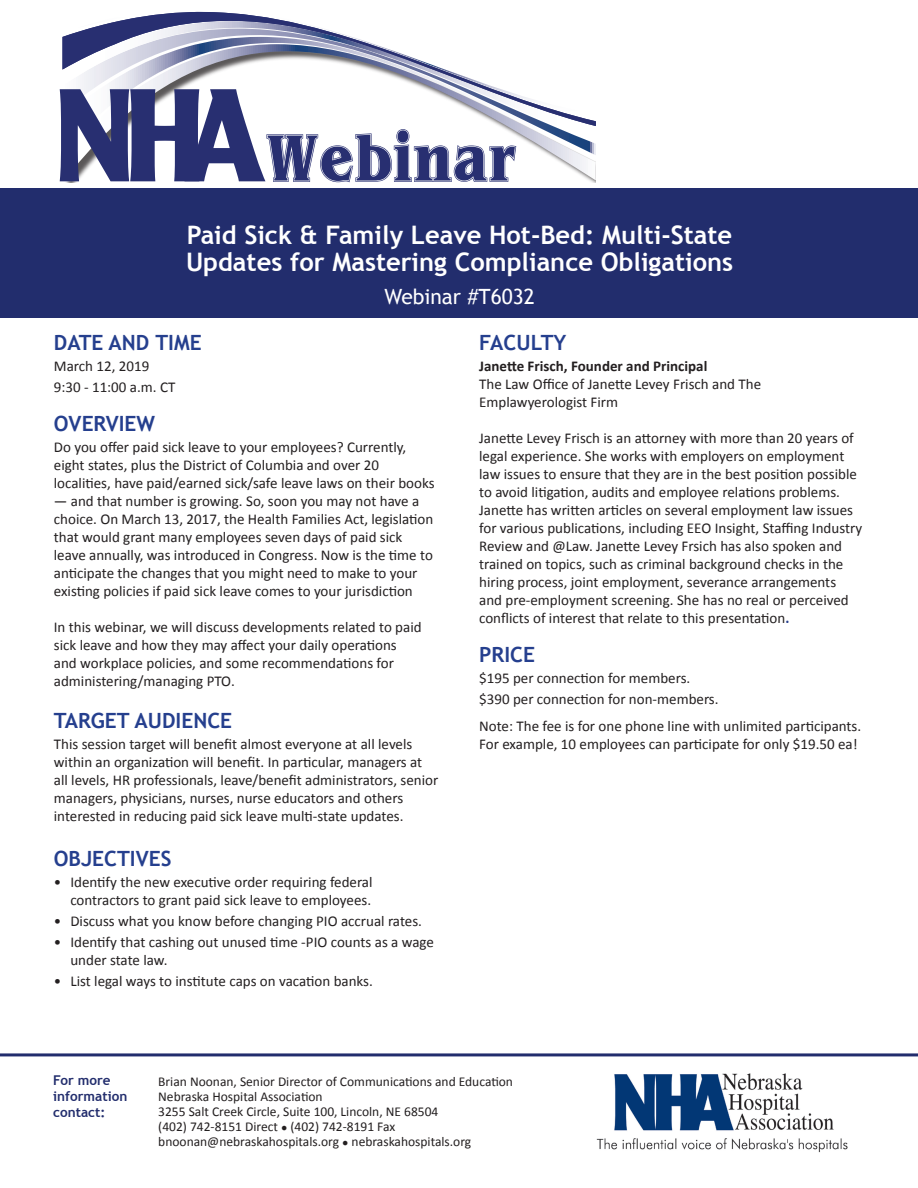
<style>
.page{position:relative;width:918px;height:1188px;background:#fff}
.page>*{position:absolute;margin:0;border:0;box-sizing:border-box;transform-origin:0 0}
.t1{font:65.55px "Brian James Contour";color:#282f71}
.t2{font:700 25.5px/27px "Trebuchet MS";color:#fff}
.t3{font:700 21px "Trebuchet MS";color:#253f8e}
.t4{font:21px "Trebuchet MS";color:#fff}
.t5{font:15px/18px "Calibri";color:#231f20}
.t6{font:13.5px "Calibri";color:#231f20}
.t7{font:700 13.5px "Trebuchet MS";color:#222d6d}
.s1{font-family:"Clearface Gothic LH";font-weight:700;font-size:129px}
.s2{font-weight:700}
.s3{font-weight:700;color:#253f8e}
.s4{font-size:10.5px}
</style>
<div class="page">
<svg style="left:66px;top:161px;width:530px;height:22px"></svg>
<svg style="left:80px;top:155px;width:514px;height:6px"></svg>
<svg style="left:85px;top:141px;width:511px;height:14px"></svg>
<svg style="left:98px;top:126px;width:491px;height:15px"></svg>
<svg style="left:62px;top:12px;width:534px;height:114px"></svg>
<div style="left:0;top:188px;width:918px;height:130px;background:#222d6d"></div>
<img style="left:596px;top:1073px;width:252px;height:80px">
<hr style="left:0;top:1053px;width:918px;height:3px;background:#222d6d">
<p class="t1" style="left:54px;top:111px;width:465px"><span class="s1">NHA</span>Webinar</p>
<p class="t2" style="left:186px;top:221px;width:549px">Paid Sick &amp; Family Leave Hot-Bed: Multi-State<br>Updates for Mastering Compliance Obligations</p>
<p class="t4" style="left:384px;top:284px;width:152px">Webinar #T6032</p>
<p class="t3" style="left:54px;top:330px;width:149px">DATE AND TIME</p>
<p class="t5" style="left:54px;top:357px;width:97px">March 12, 2019</p>
<p class="t5" style="left:54px;top:378px;width:123px">9:30 - 11:00 a.m. CT</p>
<p class="t3" style="left:54px;top:410px;width:103px">OVERVIEW</p>
<p class="t5" style="left:54px;top:438px;width:382px">Do you offer paid sick leave to your employees? Currently, eight states, plus the District of Columbia and over 20 localities, have paid/earned sick/safe leave laws on their books</p>
<p class="t5" style="left:54px;top:492px;width:381px">— and that number is growing. So, soon you may not have a choice. On March 13, 2017, the Health Families Act, legislation that would grant many employees seven days of paid sick leave annually, was introduced in Congress. Now is the time to anticipate the changes that you might need to make to your existing policies if paid sick leave comes to your jurisdiction</p>
<p class="t5" style="left:54px;top:618px;width:369px">In this webinar, we will discuss developments related to paid sick leave and how they may affect your daily operations and workplace policies, and some recommendations for administering/managing PTO.</p>
<p class="t3" style="left:54px;top:707px;width:180px">TARGET AUDIENCE</p>
<p class="t5" style="left:54px;top:735px;width:386px">This session target will benefit almost everyone at all levels within an organization will benefit. In particular, managers at all levels, HR professionals, leave/benefit administrators, senior managers, physicians, nurses, nurse educators and others interested in reducing paid sick leave multi-state updates.</p>
<p class="t3" style="left:54px;top:845px;width:119px">OBJECTIVES</p>
<p class="t5" style="left:54px;top:873px;width:320px;text-align:right">• Identify the new executive order requiring federal contractors to grant paid sick leave to employees.</p>
<p class="t5" style="left:54px;top:912px;width:370px">• Discuss what you know before changing PIO accrual rates.</p>
<p class="t5" style="left:70px;top:933px;width:365px;text-indent:-16px">• Identify that cashing out unused time -PIO counts as a wage under state law.</p>
<p class="t5" style="left:54px;top:972px;width:321px">• List legal ways to institute caps on vacation banks.</p>
<p class="t3" style="left:479px;top:330px;width:89px">FACULTY</p>
<p class="t5" style="left:479px;top:357px;width:283px"><span class="s2">Janette Frisch, Founder and Principal<br></span>The Law Office of Janette Levey Frisch and The<br>Emplawyerologist Firm</p>
<p class="t5" style="left:479px;top:429px;width:385px">Janette Levey Frisch is an attorney with more than 20 years of legal experience. She works with employers on employment law issues to ensure that they are in the best position possible to avoid litigation, audits and employee relations problems.<br>Janette has written articles on several employment law issues for various publications, including EEO Insight, Staffing Industry Review and @Law. Janette Levey Frsich has also spoken and trained on topics, such as criminal background checks in the hiring process, joint employment, severance arrangements and pre-employment screening. She has no real or perceived conflicts of interest that relate to this presentation<span class="s3">.</span></p>
<p class="t3" style="left:479px;top:642px;width:57px">PRICE</p>
<p class="t5" style="left:479px;top:668px;width:241px;line-height:21px">$195 per connection for members. $390 per connection for non-members.</p>
<p class="t5" style="left:479px;top:717px;width:384px">Note: The fee is for one phone line with unlimited participants.<br>For example, 10 employees can participate for only $19.50 ea!</p>
<p class="t7" style="left:53px;top:1071px;width:59px">For more</p>
<p class="t7" style="left:53px;top:1088px;width:76px">information</p>
<p class="t7" style="left:53px;top:1104px;width:54px">contact:</p>
<p class="t6" style="left:158px;top:1073px;width:356px">Brian Noonan, Senior Director of Communications and Education</p>
<p class="t6" style="left:158px;top:1088px;width:166px">Nebraska Hospital Association</p>
<p class="t6" style="left:158px;top:1103px;width:282px">3255 Salt Creek Circle, Suite 100, Lincoln, NE 68504</p>
<p class="t6" style="left:158px;top:1118px;width:239px">(402) 742-8151 Direct <span class="s4">●</span> (402) 742-8191 Fax</p>
<p class="t6" style="left:158px;top:1133px;width:315px">bnoonan@nebraskahospitals.org <span class="s4">●</span> nebraskahospitals.org</p>
</div>
